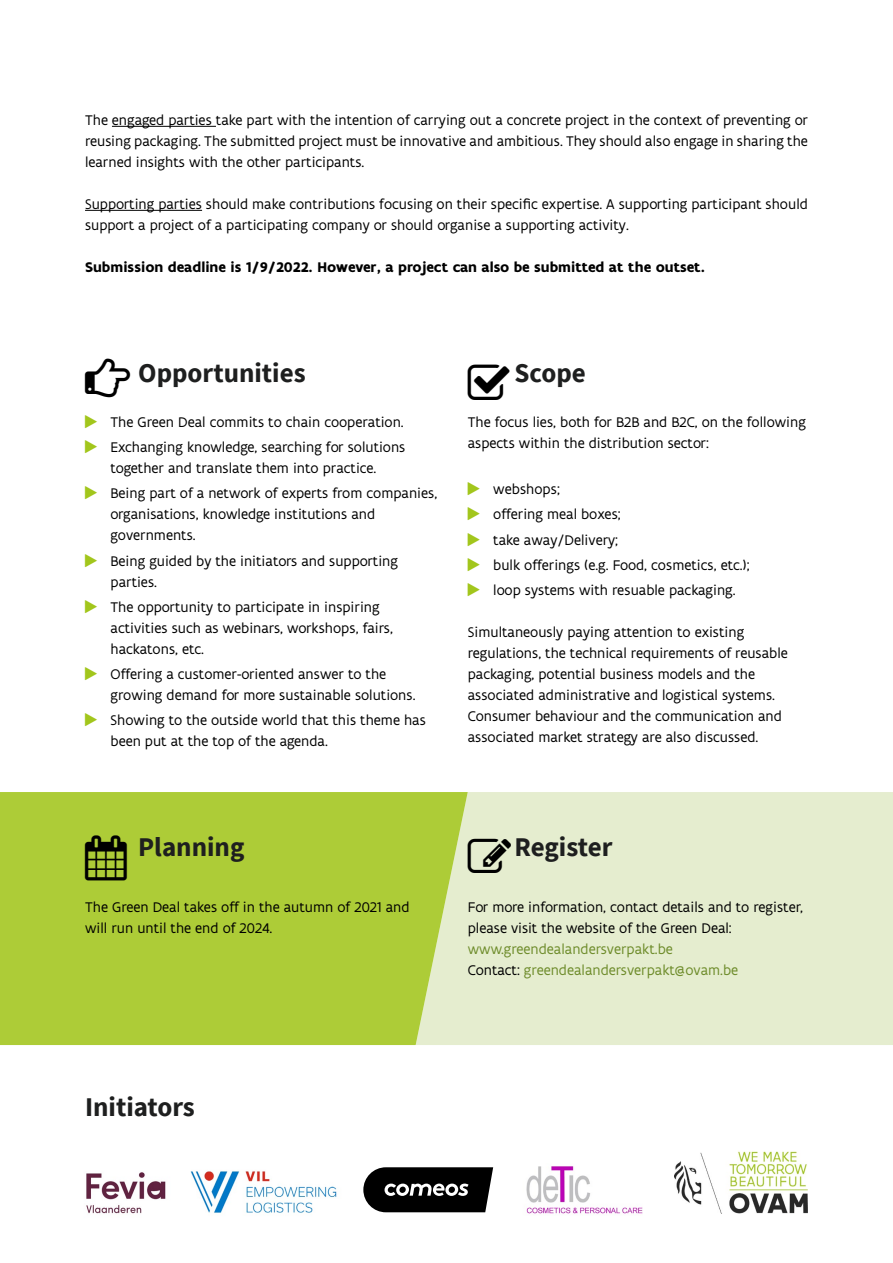
<style>
.page{position:relative;width:893px;height:1263px;background:#fff}
.page>*{position:absolute;margin:0;border:0;box-sizing:border-box;transform-origin:0 0}
.t1{font:700 27px "Source Sans Pro";color:#1e1f1f}
.t2{font:15px/21px "Flanders Art Sans";color:#000}
.t3{font:700 15px "Flanders Art Sans";color:#000}
.t4{font:15px/21px "Flanders Art Sans";color:#6e8c2b}
.s1{color:#000}
</style>
<div class="page">
<div style="left:0;top:792px;width:416px;height:253px;background:#adcc37"></div>
<div style="left:416px;top:792px;width:477px;height:253px;background:#e5edcf"></div>
<hr style="left:112px;top:126px;width:104px;height:1px;background:#000">
<hr style="left:85px;top:210px;width:117px;height:1px;background:#000">
<img style="left:86px;top:1172px;width:80px;height:42px">
<img style="left:190px;top:1171px;width:147px;height:42px">
<svg style="left:363px;top:1167px;width:130px;height:45px;background:#2b2b2b"></svg>
<img style="left:526px;top:1166px;width:117px;height:48px">
<img style="left:674px;top:1151px;width:134px;height:63px">
<div style="left:468px;top:838px;width:43px;height:35px;background:#e5edcf"></div>
<div style="left:85px;top:835px;width:42px;height:45px;background:#adcc37"></div>
<p class="t2" style="left:85px;top:109px;width:724px;text-align:justify">The engaged parties take part with the intention of carrying out a concrete project in the context of preventing or reusing packaging. The submitted project must be innovative and ambitious. They should also engage in sharing the learned insights with the other participants.</p>
<p class="t2" style="left:85px;top:193px;width:724px">Supporting parties should make contributions focusing on their specific expertise. A supporting participant should support a project of a participating company or should organise a supporting activity.</p>
<p class="t3" style="left:85px;top:258px;width:622px">Submission deadline is 1/9/2022. However, a project can also be submitted at the outset.</p>
<h1 class="t1" style="left:138px;top:354px;width:169px">Opportunities</h1>
<p class="t2" style="left:111px;top:409px;width:296px;line-height:25.2px">The Green Deal commits to chain cooperation.<br>Exchanging knowledge, searching for solutions</p>
<p class="t2" style="left:111px;top:455px;width:328px;line-height:25.2px">together and translate them into practice.<br>Being part of a network of experts from companies,</p>
<p class="t2" style="left:111px;top:504px;width:266px">organisations, knowledge institutions and governments.</p>
<p class="t2" style="left:111px;top:550px;width:289px">Being guided by the initiators and supporting parties.</p>
<p class="t2" style="left:111px;top:596px;width:284px">The opportunity to participate in inspiring activities such as webinars, workshops, fairs, hackatons, etc.</p>
<p class="t2" style="left:111px;top:663px;width:306px">Offering a customer-oriented answer to the growing demand for more sustainable solutions.</p>
<p class="t2" style="left:111px;top:710px;width:317px">Showing to the outside world that this theme has been put at the top of the agenda.</p>
<h1 class="t1" style="left:515px;top:354px;width:73px">Scope</h1>
<p class="t2" style="left:468px;top:411px;width:340px">The focus lies, both for B2B and B2C, on the following aspects within the distribution sector:</p>
<p class="t2" style="left:493px;top:476px;width:258px;line-height:25.2px">webshops;<br>offering meal boxes;<br>take away/Delivery;<br>bulk offerings (e.g. Food, cosmetics, etc.); loop systems with resuable packaging.</p>
<p class="t2" style="left:468px;top:621px;width:322px">Simultaneously paying attention to existing regulations, the technical requirements of reusable packaging, potential business models and the associated administrative and logistical systems.<br>Consumer behaviour and the communication and associated market strategy are also discussed.</p>
<h1 class="t1" style="left:138px;top:829px;width:108px">Planning</h1>
<h1 class="t1" style="left:514px;top:829px;width:99px">Register</h1>
<p class="t2" style="left:85px;top:896px;width:326px">The Green Deal takes off in the autumn of 2021 and will run until the end of 2024.</p>
<p class="t2" style="left:468px;top:896px;width:337px">For more information, contact details and to register, please visit the website of the Green Deal:</p>
<p class="t4" style="left:468px;top:938px;width:272px">www.greendealandersverpakt.be<br><span class="s1">Contact:</span> greendealandersverpakt@ovam.be</p>
<h1 class="t1" style="left:85px;top:1089px;width:111px">Initiators</h1>
</div>
